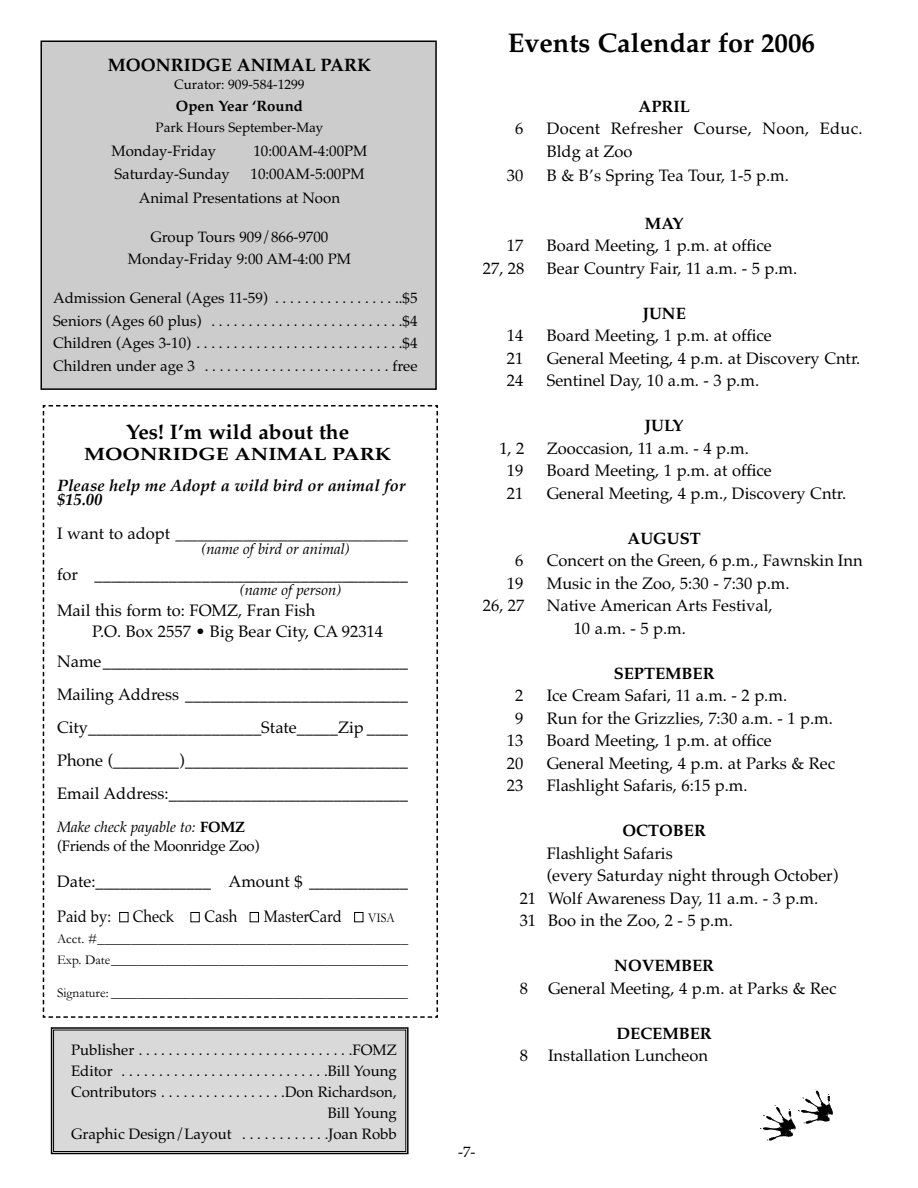
<style>
.page{position:relative;width:918px;height:1188px;background:#fff}
.page>*{position:absolute;margin:0;border:0;box-sizing:border-box;transform-origin:0 0}
.t1{font:700 27px "Palatino";color:#000}
.t2{font:700 21px "Palatino";color:#000}
.t3{font:700 18px "Palatino";color:#000}
.t4{font:700 17.85px "Palatino";color:#000;scale:1.18 1}
.t5{font:16.5px/33px "Palatino";color:#000}
.t6{font:700 16.5px "Palatino";color:#000}
.t7{font:italic 700 16.5px/13.5px "Palatino";color:#000}
.t8{font:16.5px/22.5px "Palatino";letter-spacing:.02em;color:#000}
.t9{font:15px/22.5px "Palatino";color:#000}
.t10{font:15px/19.5px "Palatino";letter-spacing:-.02em;color:#000}
.t11{font:italic 15px "Palatino";color:#000}
.t12{font:700 15px "Palatino";color:#000}
.t13{font:13.5px/21px "Garamond";color:#000}
.t14{font:13.5px "Palatino";color:#000}
.s1{font-size:16.5px}
.s2{font-style:italic}
.s3{font-weight:700}
.s4{color:#fff}
.s5{font-family:"Garamond";font-size:13.5px}
</style>
<div class="page">
<img style="left:760px;top:1089px;width:73px;height:52px">
<svg style="left:42px;top:405px;width:396px;height:613px"></svg>
<div style="left:56px;top:414px;width:364px;height:596px;background:#fff"></div>
<div style="left:54px;top:1030px;width:352px;height:121px;background:#d9d9d9"></div>
<div style="left:51px;top:1027px;width:358px;height:127px;border:2px solid #000"></div>
<div style="left:53px;top:1030px;width:353px;height:122px;border:1px solid #000"></div>
<div style="left:42px;top:42px;width:393px;height:346px;background:#ccc"></div>
<div style="left:40px;top:40px;width:397px;height:350px;border:2px solid #000"></div>
<p class="t3" style="left:108px;top:58px;width:265px">MOONRIDGE ANIMAL PARK</p>
<p class="t14" style="left:174px;top:79px;width:132px">Curator: 909-584-1299</p>
<p class="t12" style="left:176px;top:101px;width:129px">Open Year ‘Round</p>
<p class="t14" style="left:156px;top:123px;width:169px">Park Hours September-May</p>
<p class="t9" style="left:112px;top:142px;width:106px">Monday-Friday</p>
<p class="t9" style="left:253px;top:142px;width:116px">10:00AM-4:00PM</p>
<p class="t9" style="left:114px;top:164px;width:117px">Saturday-Sunday</p>
<p class="t9" style="left:139px;top:164px;width:227px;line-height:24px;text-indent:112px">10:00AM-5:00PM<br>Animal Presentations at Noon</p>
<p class="t9" style="left:128px;top:227px;width:225px;text-align:center">Group Tours 909/866-9700<br>Monday-Friday 9:00 AM-4:00 PM</p>
<p class="t9" style="left:53px;top:289px;width:366px;text-align:justify">Admission General (Ages 11-59) . . . . . . . . . . . . . . . . ..$5<br>Seniors (Ages 60 plus) . . . . . . . . . . . . . . . . . . . . . . . . . .$4<br>Children (Ages 3-10) . . . . . . . . . . . . . . . . . . . . . . . . . . . .$4<br>Children under age 3 . . . . . . . . . . . . . . . . . . . . . . . . . free</p>
<p class="t2" style="left:126px;top:424px;width:225px">Yes! I’m wild about the</p>
<p class="t4" style="left:84px;top:447px;width:262px">MOONRIDGE ANIMAL PARK</p>
<p class="t7" style="left:57px;top:481px;width:350px">Please help me Adopt a wild bird or animal for $15.00</p>
<p class="t9" style="left:201px;top:528px;width:208px;line-height:15px;text-indent:-144px"><span class="s1">I want to adopt</span> _______________________________ <span class="s2">(name of bird or animal)</span></p>
<p class="t5" style="left:57px;top:560px;width:353px">for ______________________________________</p>
<p class="t11" style="left:240px;top:584px;width:103px">(name of person)</p>
<p class="t5" style="left:92px;top:602px;width:292px;line-height:21px;text-indent:-35px">Mail this form to: FOMZ, Fran Fish<br>P.O. Box 2557 • Big Bear City, CA 92314</p>
<p class="t5" style="left:57px;top:647px;width:353px;text-align:justify">Name_____________________________________ Mailing Address ___________________________ City_____________________State_____Zip _____ Phone (________)___________________________ Email Address:_____________________________</p>
<p class="t10" style="left:57px;top:819px;width:204px"><span class="s2">Make check payable to:</span> <span class="s3">FOMZ </span>(Friends of the Moonridge Zoo)</p>
<p class="t5" style="left:57px;top:866px;width:353px;line-height:34.5px">Date:______________ Amount $ ____________<br>Paid by: <span class="s4">■</span> Check <span class="s4">■</span> Cash <span class="s4">■</span> MasterCard <span class="s4">■</span> <span class="s5">VISA</span></p>
<p class="t13" style="left:57px;top:928px;width:353px">Acct. #______________________________________________<br>Exp. Date____________________________________________</p>
<p class="t13" style="left:57px;top:982px;width:353px">Signature: ____________________________________________</p>
<p class="t9" style="left:71px;top:1042px;width:327px;line-height:21px;text-align:justify">Publisher . . . . . . . . . . . . . . . . . . . . . . . . . . . . .FOMZ Editor . . . . . . . . . . . . . . . . . . . . . . . . . . . .Bill Young Contributors . . . . . . . . . . . . . . . . .Don Richardson,</p>
<p class="t9" style="left:71px;top:1125px;width:327px">Graphic Design/Layout . . . . . . . . . . . .Joan Robb</p>
<h1 class="t1" style="left:508px;top:32px;width:309px">Events Calendar for 2006</h1>
<p class="t6" style="left:639px;top:100px;width:53px">APRIL</p>
<p class="t5" style="left:515px;top:114px;width:10px">6</p>
<p class="t8" style="left:547px;top:119px;width:317px">Docent Refresher Course, Noon, Educ.<br>Bldg at Zoo</p>
<p class="t5" style="left:507px;top:161px;width:18px">30</p>
<p class="t5" style="left:547px;top:161px;width:244px">B &amp; B’s Spring Tea Tour, 1-5 p.m.</p>
<p class="t6" style="left:645px;top:217px;width:40px">MAY</p>
<p class="t5" style="left:507px;top:231px;width:18px">17</p>
<p class="t5" style="left:547px;top:231px;width:227px">Board Meeting, 1 p.m. at office</p>
<p class="t5" style="left:483px;top:254px;width:43px">27, 28</p>
<p class="t5" style="left:547px;top:254px;width:252px">Bear Country Fair, 11 a.m. - 5 p.m.</p>
<p class="t6" style="left:643px;top:307px;width:45px">JUNE</p>
<p class="t5" style="left:507px;top:321px;width:18px">14</p>
<p class="t5" style="left:547px;top:321px;width:227px">Board Meeting, 1 p.m. at office</p>
<p class="t5" style="left:507px;top:344px;width:18px">21</p>
<p class="t5" style="left:547px;top:344px;width:315px">General Meeting, 4 p.m. at Discovery Cntr.</p>
<p class="t5" style="left:507px;top:366px;width:18px">24</p>
<p class="t5" style="left:547px;top:366px;width:214px">Sentinel Day, 10 a.m. - 3 p.m.</p>
<p class="t6" style="left:645px;top:419px;width:40px">JULY</p>
<p class="t5" style="left:499px;top:434px;width:27px">1, 2</p>
<p class="t5" style="left:547px;top:434px;width:204px">Zooccasion, 11 a.m. - 4 p.m.</p>
<p class="t5" style="left:507px;top:456px;width:18px">19</p>
<p class="t5" style="left:547px;top:456px;width:227px">Board Meeting, 1 p.m. at office</p>
<p class="t5" style="left:507px;top:479px;width:18px">21</p>
<p class="t5" style="left:547px;top:479px;width:301px">General Meeting, 4 p.m., Discovery Cntr.</p>
<p class="t6" style="left:628px;top:532px;width:75px">AUGUST</p>
<p class="t5" style="left:515px;top:546px;width:10px">6</p>
<p class="t5" style="left:547px;top:546px;width:317px">Concert on the Green, 6 p.m., Fawnskin Inn</p>
<p class="t5" style="left:507px;top:569px;width:18px">19</p>
<p class="t5" style="left:547px;top:569px;width:244px">Music in the Zoo, 5:30 - 7:30 p.m.</p>
<p class="t5" style="left:483px;top:591px;width:43px">26, 27</p>
<p class="t5" style="left:574px;top:596px;width:201px;line-height:22.5px;text-indent:-27px">Native American Arts Festival,<br>10 a.m. - 5 p.m.</p>
<p class="t6" style="left:614px;top:667px;width:102px">SEPTEMBER</p>
<p class="t5" style="left:515px;top:681px;width:10px">2</p>
<p class="t5" style="left:547px;top:681px;width:242px">Ice Cream Safari, 11 a.m. - 2 p.m.</p>
<p class="t5" style="left:515px;top:704px;width:10px">9</p>
<p class="t5" style="left:547px;top:704px;width:288px">Run for the Grizzlies, 7:30 a.m. - 1 p.m.</p>
<p class="t5" style="left:507px;top:726px;width:18px">13</p>
<p class="t5" style="left:547px;top:726px;width:227px">Board Meeting, 1 p.m. at office</p>
<p class="t5" style="left:507px;top:749px;width:18px">20</p>
<p class="t5" style="left:547px;top:749px;width:290px">General Meeting, 4 p.m. at Parks &amp; Rec</p>
<p class="t5" style="left:507px;top:771px;width:18px">23</p>
<p class="t5" style="left:547px;top:771px;width:202px">Flashlight Safaris, 6:15 p.m.</p>
<p class="t6" style="left:623px;top:824px;width:85px">OCTOBER</p>
<p class="t5" style="left:547px;top:839px;width:128px">Flashlight Safaris</p>
<p class="t5" style="left:547px;top:861px;width:293px">(every Saturday night through October)</p>
<p class="t5" style="left:520px;top:884px;width:300px">21 Wolf Awareness Day, 11 a.m. - 3 p.m.</p>
<p class="t5" style="left:520px;top:906px;width:215px">31 Boo in the Zoo, 2 - 5 p.m.</p>
<p class="t6" style="left:614px;top:959px;width:101px">NOVEMBER</p>
<p class="t5" style="left:520px;top:974px;width:318px">8 General Meeting, 4 p.m. at Parks &amp; Rec</p>
<p class="t6" style="left:617px;top:1027px;width:97px">DECEMBER</p>
<p class="t5" style="left:520px;top:1041px;width:190px">8 Installation Luncheon</p>
<p class="t9" style="left:458px;top:1142px;width:19px">-7-</p>
</div>
